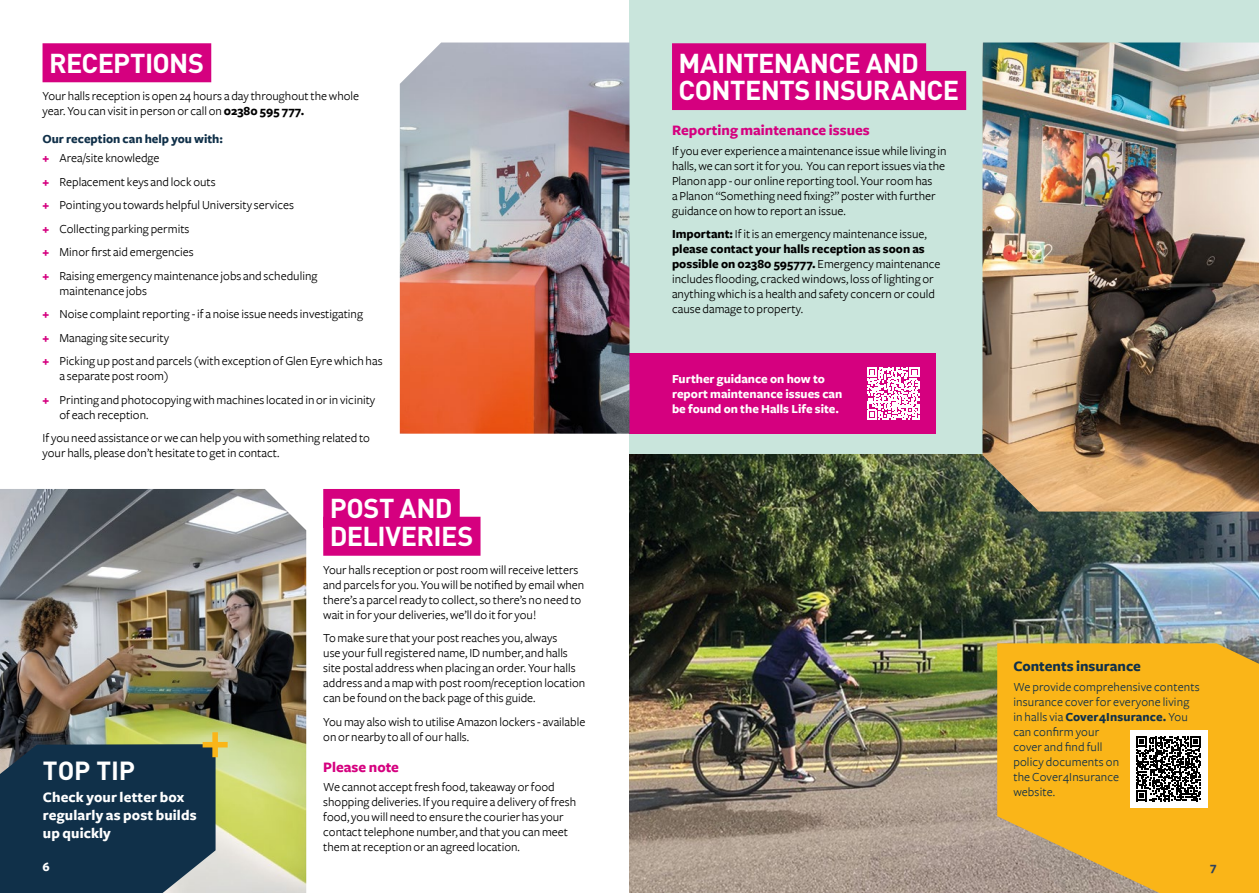
<style>
.page{position:relative;width:1259px;height:893px;background:#fff}
.page>*{position:absolute;margin:0;border:0;box-sizing:border-box;transform-origin:0 0}
.t1{font:700 27px/27.8px "DINOT";letter-spacing:-.02em;color:#fff}
.t2{font:700 25.8px "DINOT";letter-spacing:-.005em;color:#fff}
.t3{font:700 15px/18px "Freight Sans";letter-spacing:.01em;color:#fff}
.t4{font:700 15px "Freight Sans";color:#d5007f}
.t5{font:700 15px "Freight Sans";color:#103049}
.t6{font:12.75px/15px "Freight Sans";color:#000}
.t7{font:12.75px/15px "Freight Sans";letter-spacing:.01em;color:#103049}
.t8{font:700 12.75px/15px "Freight Sans";color:#fff}
.t9{font:700 12.75px/19.2px "Freight Sans";color:#103049}
.t10{font:700 12.75px "Freight Sans";color:#2f425c}
.s1{font-weight:700}
.s2{color:#d5007f}
.s3{font-weight:400;color:#000}
.s4{font-weight:700;color:#d5007f}
</style>
<div class="page">
<img style="left:0;top:489px;width:306px;height:404px">
<div style="left:629px;top:0;width:630px;height:893px;background:#c9e5dc"></div>
<img style="left:629px;top:455px;width:630px;height:438px">
<img style="left:982px;top:43px;width:277px;height:469px">
<div style="left:43px;top:43px;width:168px;height:39px;background:#d5007f"></div>
<div style="left:323px;top:489px;width:137px;height:39px;background:#d5007f"></div>
<div style="left:323px;top:517px;width:157px;height:39px;background:#d5007f"></div>
<svg style="left:0;top:732px;width:228px;height:161px;background:#2c4754"></svg>
<div style="left:672px;top:43px;width:254px;height:39px;background:#d5007f"></div>
<div style="left:672px;top:71px;width:294px;height:39px;background:#d5007f"></div>
<div style="left:629px;top:353px;width:306px;height:81px;background:#d5007f"></div>
<svg style="left:867px;top:367px;width:52px;height:53px"></svg>
<svg style="left:997px;top:643px;width:262px;height:250px;background:#efb126"></svg>
<div style="left:1129px;top:730px;width:78px;height:78px;background:#fff"></div>
<svg style="left:1136px;top:736px;width:65px;height:65px"></svg>
<img style="left:400px;top:43px;width:229px;height:391px">
<h1 class="t1" style="left:49px;top:47px;width:156px">RECEPTIONS</h1>
<p class="t6" style="left:43px;top:89px;width:318px">Your halls reception is open 24 hours a day throughout the whole year. You can visit in person or call on <span class="s1">02380 595 777.</span></p>
<p class="t9" style="left:43px;top:130px;width:182px">Our reception can help you with: <span class="s2">+</span> <span class="s3">Area/site knowledge</span></p>
<p class="t6" style="left:43px;top:170px;width:276px;line-height:23.5px"><span class="s4">+</span> Replacement keys and lock outs<br><span class="s4">+</span> Pointing you towards helpful University services<br><span class="s4">+</span> Collecting parking permits<br><span class="s4">+</span> Minor first aid emergencies<br><span class="s4">+</span> Raising emergency maintenance jobs and scheduling</p>
<p class="t6" style="left:43px;top:279px;width:341px;line-height:23.5px;text-indent:17px">maintenance jobs<br><span class="s4">+</span> Noise complaint reporting - if a noise issue needs investigating<br><span class="s4">+</span> Managing site security<br><span class="s4">+</span> Picking up post and parcels (with exception of Glen Eyre which has</p>
<p class="t6" style="left:43px;top:365px;width:334px;line-height:23.5px;text-indent:17px">a separate post room)<br><span class="s4">+</span> Printing and photocopying with machines located in or in vicinity</p>
<p class="t6" style="left:43px;top:403px;width:329px;line-height:23.5px;text-indent:17px">of each reception.<br>If you need assistance or we can help you with something related to</p>
<p class="t6" style="left:43px;top:446px;width:238px">your halls, please don’t hesitate to get in contact.</p>
<h1 class="t1" style="left:330px;top:492px;width:145px">POST AND<br>DELIVERIES</h1>
<p class="t6" style="left:323px;top:563px;width:262px">Your halls reception or post room will receive letters and parcels for you. You will be notified by email when there’s a parcel ready to collect, so there’s no need to wait in for your deliveries, we’ll do it for you!</p>
<p class="t6" style="left:323px;top:631px;width:263px">To make sure that your post reaches you, always<br>use your full registered name, ID number, and halls site postal address when placing an order. Your halls address and a map with post room/reception location can be found on the back page of this guide.</p>
<p class="t6" style="left:323px;top:714px;width:264px">You may also wish to utilise Amazon lockers - available on or nearby to all of our halls.</p>
<p class="t4" style="left:323px;top:759px;width:77px">Please note</p>
<p class="t6" style="left:323px;top:780px;width:254px">We cannot accept fresh food, takeaway or food shopping deliveries. If you require a delivery of fresh food, you will need to ensure the courier has your contact telephone number, and that you can meet them at reception or an agreed location.</p>
<h2 class="t2" style="left:43px;top:750px;width:94px">TOP TIP</h2>
<p class="t3" style="left:43px;top:789px;width:155px">Check your letter box regularly as post builds up quickly</p>
<h1 class="t1" style="left:678px;top:47px;width:282px">MAINTENANCE AND<br>CONTENTS INSURANCE</h1>
<p class="t4" style="left:672px;top:123px;width:199px">Reporting maintenance issues</p>
<p class="t6" style="left:672px;top:143px;width:276px">If you ever experience a maintenance issue while living in halls, we can sort it for you. You can report issues via the Planon app - our online reporting tool. Your room has<br>a Planon “Something need fixing?” poster with further guidance on how to report an issue.</p>
<p class="t6" style="left:672px;top:227px;width:270px"><span class="s1">Important:</span> If it is an emergency maintenance issue, <span class="s1">please contact your halls reception as soon as possible on 02380 595777.</span> Emergency maintenance includes flooding, cracked windows, loss of lighting or anything which is a health and safety concern or could cause damage to property.</p>
<p class="t8" style="left:672px;top:372px;width:172px">Further guidance on how to report maintenance issues can be found on the Halls Life site.</p>
<p class="t5" style="left:1013px;top:658px;width:129px">Contents insurance</p>
<p class="t7" style="left:1013px;top:679px;width:188px">We provide comprehensive contents insurance cover for everyone living in halls via <span class="s1">Cover4Insurance.</span> You can confirm your<br>cover and find full<br>policy documents on<br>the Cover4Insurance<br>website.</p>
<p class="t8" style="left:43px;top:860px;width:9px">6</p>
<p class="t10" style="left:1210px;top:860px;width:8px">7</p>
</div>
